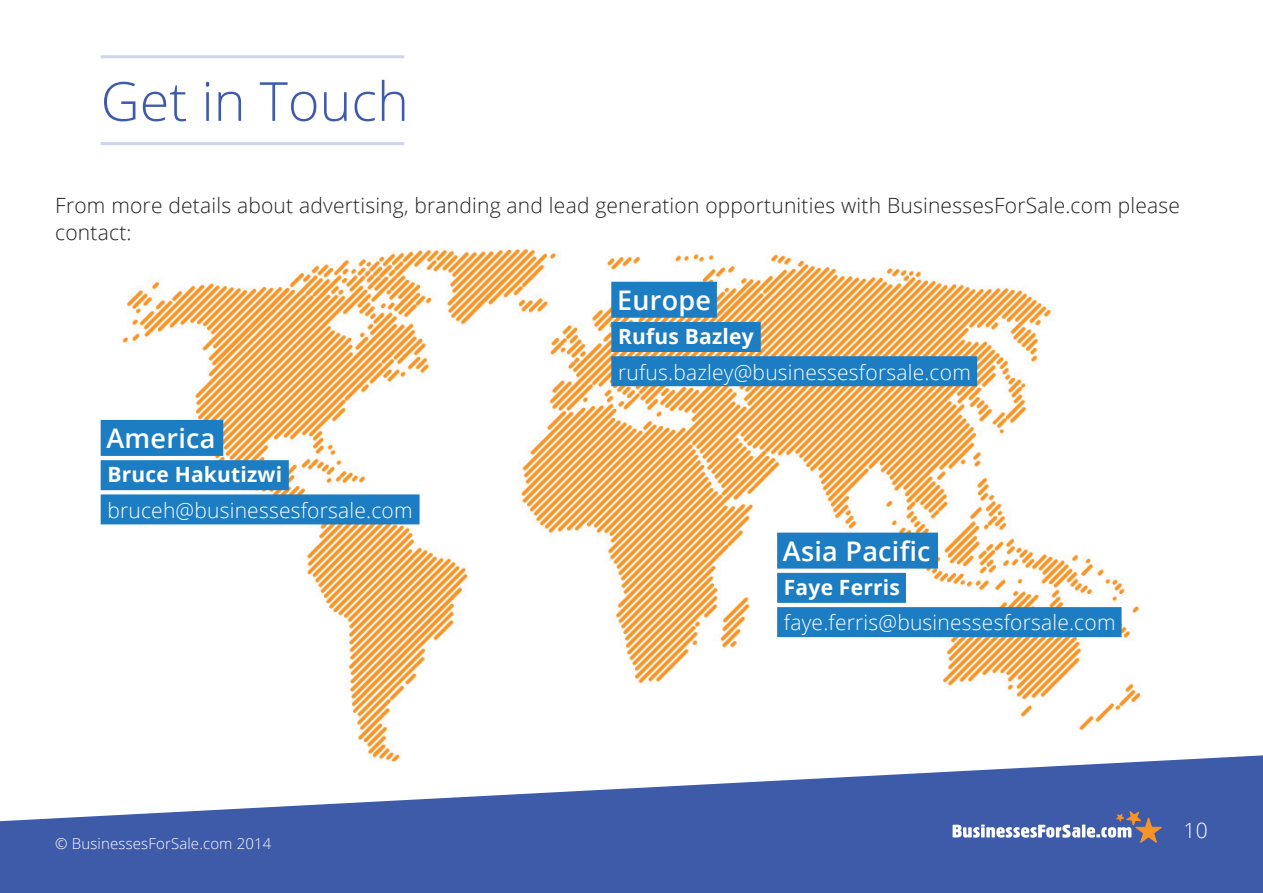
<style>
.page{position:relative;width:1263px;height:893px;background:#fff}
.page>*{position:absolute;margin:0;border:0;box-sizing:border-box;transform-origin:0 0}
.t1{font:300 54px "Open Sans";color:#3e5ba9}
.t2{font:600 27px "Open Sans";letter-spacing:.01em;color:#fff}
.t3{font:300 21px/27px "Open Sans";letter-spacing:.01em;color:#231f20}
.t4{font:300 21px "Open Sans";letter-spacing:.01em;color:#fff}
.t5{font:700 21px "Open Sans";letter-spacing:.01em;color:#fff}
.t6{font:300 15px "Open Sans";letter-spacing:.01em;color:#fff}
</style>
<div class="page">
<svg style="left:0;top:755px;width:1263px;height:138px;fill:#3e5ba9"></svg>
<svg style="left:952px;top:812px;width:209px;height:31px"></svg>
<img style="left:119px;top:249px;width:1022px;height:512px">
<div style="left:611px;top:356px;width:366px;height:30px;background:#1d7dc2"></div>
<div style="left:611px;top:322px;width:150px;height:30px;background:#1d7dc2"></div>
<div style="left:611px;top:282px;width:106px;height:36px;background:#1d7dc2"></div>
<div style="left:101px;top:420px;width:122px;height:36px;background:#1d7dc2"></div>
<div style="left:101px;top:460px;width:188px;height:30px;background:#1d7dc2"></div>
<div style="left:101px;top:494px;width:319px;height:30px;background:#1d7dc2"></div>
<div style="left:777px;top:607px;width:344px;height:30px;background:#1d7dc2"></div>
<div style="left:777px;top:573px;width:129px;height:30px;background:#1d7dc2"></div>
<div style="left:777px;top:533px;width:161px;height:36px;background:#1d7dc2"></div>
<hr style="left:101px;top:142px;width:303px;height:3px;background:#ced5eb">
<hr style="left:101px;top:55px;width:303px;height:3px;background:#ced5eb">
<h1 class="t1" style="left:101px;top:64px;width:310px">Get in Touch</h1>
<p class="t3" style="left:55px;top:191px;width:1126px">From more details about advertising, branding and lead generation opportunities with BusinessesForSale.com please contact:</p>
<p class="t2" style="left:106px;top:420px;width:111px">America</p>
<p class="t5" style="left:107px;top:459px;width:176px">Bruce Hakutizwi</p>
<p class="t4" style="left:107px;top:496px;width:307px">bruceh@businessesforsale.com</p>
<p class="t6" style="left:55px;top:833px;width:218px">© BusinessesForSale.com 2014</p>
<p class="t2" style="left:617px;top:282px;width:96px">Europe</p>
<p class="t5" style="left:618px;top:321px;width:137px">Rufus Bazley</p>
<p class="t4" style="left:618px;top:357px;width:354px">rufus.bazley@businessesforsale.com</p>
<p class="t2" style="left:783px;top:533px;width:149px">Asia Pacific</p>
<p class="t5" style="left:784px;top:572px;width:117px">Faye Ferris</p>
<p class="t4" style="left:784px;top:608px;width:333px">faye.ferris@businessesforsale.com</p>
<p class="t4" style="left:1183px;top:816px;width:26px">10</p>
</div>
